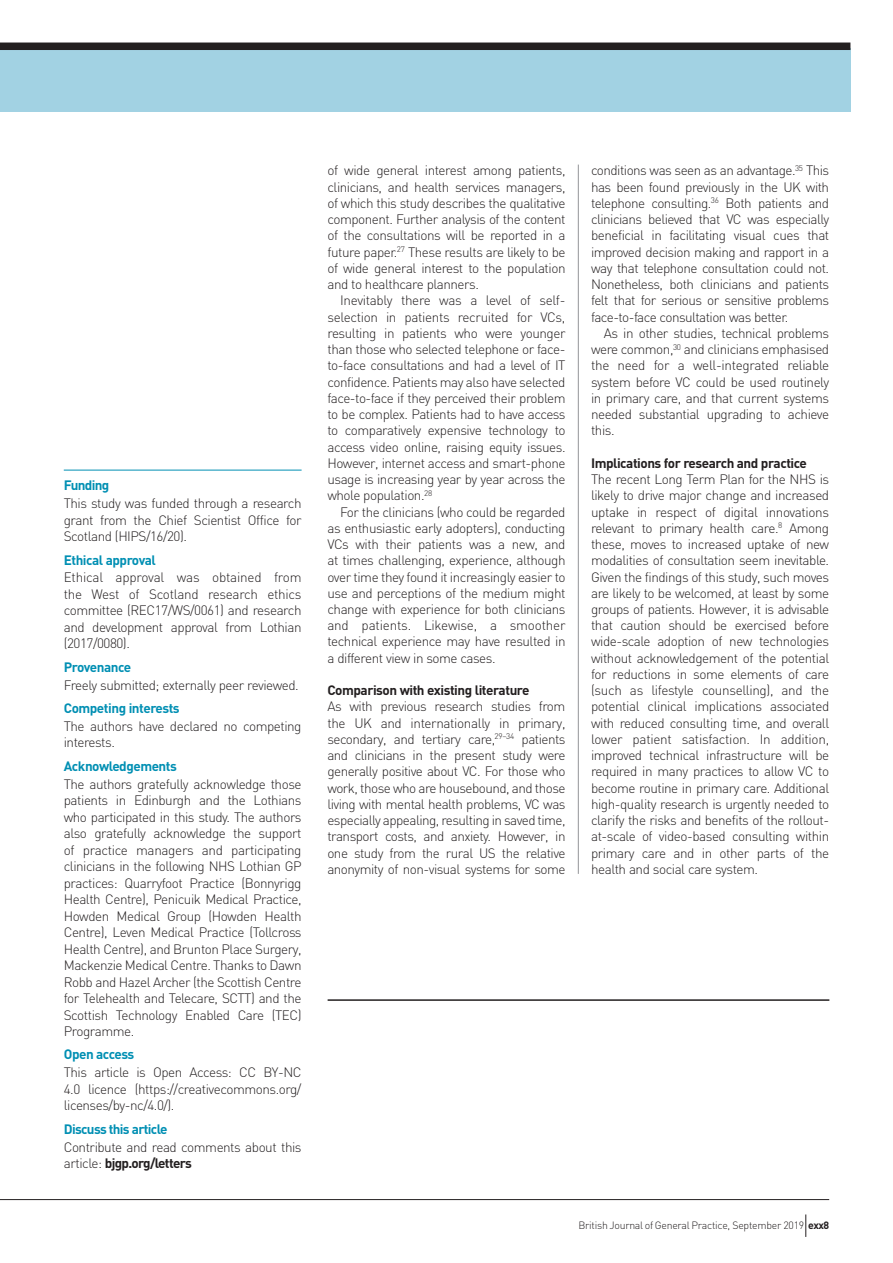
<style>
.page{position:relative;width:893px;height:1263px;background:#fff}
.page>*{position:absolute;margin:0;border:0;box-sizing:border-box;transform-origin:0 0}
.Body_Copy_First_para{font:300 13.5px/16.2px "DIN";letter-spacing:-.04em;color:#231f20;text-align:justify}
.Acknowledgements_cop{font:300 13.5px/16.5px "DIN";letter-spacing:-.035em;color:#231f20;text-align:justify}
.Body_copy_indent{font:300 13.5px/16.2px "DIN";letter-spacing:-.035em;color:#231f20;text-align:justify}
.Acknowledgements_Bol{font:700 13.5px "DIN";letter-spacing:-.035em;color:#008fb3}
.Sub_head_B_Black_Hea{font:700 13.5px "DIN";letter-spacing:-.035em;color:#231f20}
.t1{font:300 10.5px "DIN";letter-spacing:-.025em;color:#231f20}
.s1{font-weight:700}
</style>
<div class="page">
<div style="left:0;top:48px;width:850px;height:64px;background:#a2d2e3"></div>
<div style="left:0;top:43px;width:850px;height:7px;background:#231f20"></div>
<hr style="left:0;top:1199px;width:829px;height:1px;background:#231f20">
<svg style="left:805px;top:1214px;width:1px;height:23px"></svg>
<hr style="left:64px;top:470px;width:238px;height:1px;background:#008fb3">
<hr style="left:578px;top:165px;width:1px;height:709px;background:#939598">
<hr style="left:328px;top:999px;width:501px;height:2px;background:#231f20">
<p class="Acknowledgements_Bol" style="left:64px;top:477px;width:47px">Funding</p>
<p class="Acknowledgements_cop" style="left:64px;top:495px;width:239px">This study was funded through a research grant from the Chief Scientist Office for Scotland (HIPS/16/20).</p>
<p class="Acknowledgements_Bol" style="left:64px;top:551px;width:94px">Ethical approval</p>
<p class="Acknowledgements_cop" style="left:64px;top:569px;width:239px">Ethical approval was obtained from the West of Scotland research ethics committee (REC17/WS/0061) and research and development approval from Lothian (2017/0080).</p>
<p class="Acknowledgements_Bol" style="left:64px;top:658px;width:69px">Provenance</p>
<p class="Acknowledgements_cop" style="left:64px;top:676px;width:237px">Freely submitted; externally peer reviewed.</p>
<p class="Acknowledgements_Bol" style="left:64px;top:699px;width:117px">Competing interests</p>
<p class="Acknowledgements_cop" style="left:64px;top:718px;width:239px">The authors have declared no competing interests.</p>
<p class="Acknowledgements_Bol" style="left:64px;top:757px;width:115px">Acknowledgements</p>
<p class="Acknowledgements_cop" style="left:64px;top:775px;width:239px">The authors gratefully acknowledge those patients in Edinburgh and the Lothians who participated in this study. The authors also gratefully acknowledge the support of practice managers and participating clinicians in the following NHS Lothian GP practices: Quarryfoot Practice (Bonnyrigg Health Centre), Penicuik Medical Practice, Howden Medical Group (Howden Health Centre), Leven Medical Practice (Tollcross Health Centre), and Brunton Place Surgery, Mackenzie Medical Centre. Thanks to Dawn Robb and Hazel Archer (the Scottish Centre for Telehealth and Telecare, SCTT) and the Scottish Technology Enabled Care (TEC)<br>Programme.</p>
<p class="Acknowledgements_Bol" style="left:64px;top:1046px;width:72px">Open access</p>
<p class="Acknowledgements_cop" style="left:64px;top:1064px;width:239px">This article is Open Access: CC BY-NC 4.0 licence (https://creativecommons.org/ licenses/by-nc/4.0/).</p>
<p class="Acknowledgements_Bol" style="left:64px;top:1120px;width:105px">Discuss this article</p>
<p class="Acknowledgements_cop" style="left:64px;top:1138px;width:239px">Contribute and read comments about this article: <span class="s1">bjgp.org/letters</span></p>
<p class="Body_Copy_First_para" style="left:327px;top:162px;width:240px">of wide general interest among patients, clinicians, and health services managers, of which this study describes the qualitative component. Further analysis of the content of the consultations will be reported in a future paper.<sup>27</sup> These results are likely to be of wide general interest to the population and to healthcare planners.</p>
<p class="Body_copy_indent" style="left:327px;top:292px;width:240px;text-indent:13px">Inevitably there was a level of self&shy;selection in patients recruited for VCs, resulting in patients who were younger than those who selected telephone or face&shy;to-face consultations and had a level of IT confidence. Patients may also have selected face-to-face if they perceived their problem to be complex. Patients had to have access to comparatively expensive technology to access video online, raising equity issues.<br>However, internet access and smart-phone usage is increasing year by year across the whole population.<sup>28</sup></p>
<p class="Body_copy_indent" style="left:327px;top:503px;width:240px;text-indent:13px">For the clinicians (who could be regarded as enthusiastic early adopters), conducting VCs with their patients was a new, and at times challenging, experience, although over time they found it increasingly easier to use and perceptions of the medium might change with experience for both clinicians and patients. Likewise, a smoother technical experience may have resulted in a different view in some cases.</p>
<p class="Sub_head_B_Black_Hea" style="left:327px;top:681px;width:204px">Comparison with existing literature</p>
<p class="Body_Copy_First_para" style="left:327px;top:698px;width:240px">As with previous research studies from the UK and internationally in primary, secondary, and tertiary care,<sup>29–34</sup> patients and clinicians in the present study were generally positive about VC. For those who work, those who are housebound, and those living with mental health problems, VC was especially appealing, resulting in saved time, transport costs, and anxiety. However, in one study from the rural US the relative anonymity of non-visual systems for some</p>
<p class="Body_Copy_First_para" style="left:591px;top:162px;width:240px">conditions was seen as an advantage.<sup>35</sup> This has been found previously in the UK with telephone consulting.<sup>36</sup> Both patients and clinicians believed that VC was especially beneficial in facilitating visual cues that improved decision making and rapport in a way that telephone consultation could not.<br>Nonetheless, both clinicians and patients felt that for serious or sensitive problems face-to-face consultation was better.</p>
<p class="Body_copy_indent" style="left:591px;top:325px;width:240px;text-indent:13px">As in other studies, technical problems were common,<sup>30</sup> and clinicians emphasised the need for a well-integrated reliable system before VC could be used routinely in primary care, and that current systems needed substantial upgrading to achieve this.</p>
<p class="Sub_head_B_Black_Hea" style="left:591px;top:454px;width:217px">Implications for research and practice</p>
<p class="Body_Copy_First_para" style="left:591px;top:471px;width:240px">The recent Long Term Plan for the NHS is likely to drive major change and increased uptake in respect of digital innovations relevant to primary health care.<sup>8</sup> Among these, moves to increased uptake of new modalities of consultation seem inevitable.<br>Given the findings of this study, such moves are likely to be welcomed, at least by some groups of patients. However, it is advisable that caution should be exercised before wide-scale adoption of new technologies without acknowledgement of the potential for reductions in some elements of care (such as lifestyle counselling), and the potential clinical implications associated with reduced consulting time, and overall lower patient satisfaction. In addition, improved technical infrastructure will be required in many practices to allow VC to become routine in primary care. Additional high-quality research is urgently needed to clarify the risks and benefits of the rollout&shy;at-scale of video-based consulting within primary care and in other parts of the health and social care system.</p>
<p class="t1" style="left:578px;top:1219px;width:252px">British Journal of General Practice, September 2019 <span class="s1">exx8</span></p>
</div>
